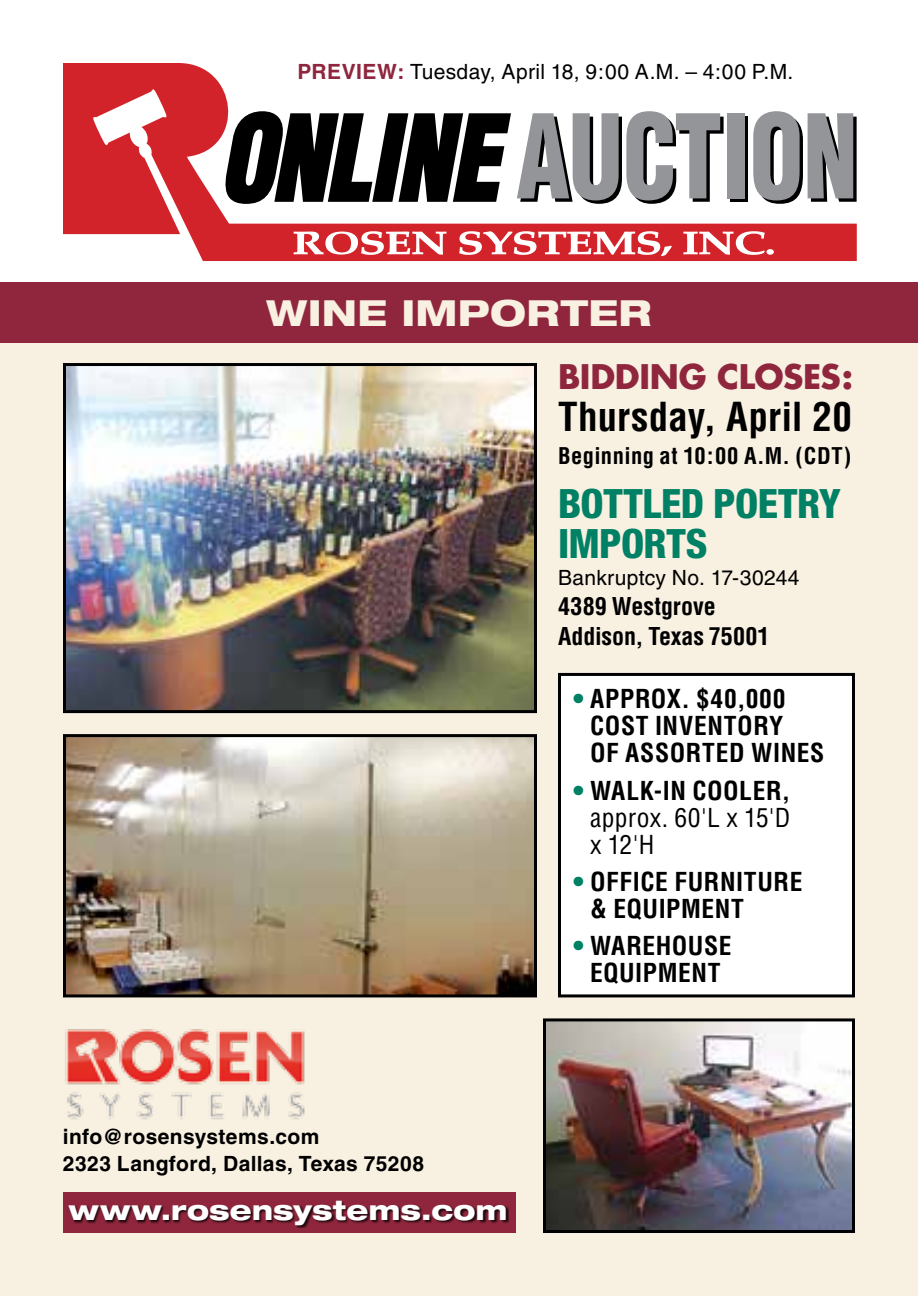
<style>
.page{position:relative;width:918px;height:1296px;background:#fff}
.page>*{position:absolute;margin:0;border:0;box-sizing:border-box;transform-origin:0 0}
.t1{font:800 condensed 40.5px/39.6px "Helvetica Neue";letter-spacing:-.015em;color:#008064}
.t2{font:700 condensed 39px "Helvetica";letter-spacing:.005em;color:#000}
.t3{font:800 expanded 36px "Helvetica Neue";letter-spacing:.01em;color:#f8f0e1}
.t4{font:700 33px "Futura";letter-spacing:-.01em;color:#8f263d}
.t5{font:800 expanded 27px "Helvetica Neue";letter-spacing:.01em;color:#fff}
.t6{font:700 condensed 25.5px/27px "Helvetica";letter-spacing:.02em;color:#000}
.t7{font:condensed 25.5px/27px "Helvetica";letter-spacing:.01em;color:#000;text-align:justify}
.t8{font:700 condensed 24px/30px "Helvetica";color:#000}
.t9{font:700 condensed 22.5px "Helvetica";letter-spacing:.025em;color:#000}
.t10{font:21px "Helvetica";letter-spacing:.02em;color:#000}
.t11{font:700 21px/27px "Helvetica";letter-spacing:.02em;color:#000}
.s1{font-weight:700;color:#8f263d}
.s2{color:#008064}
.s3{font-weight:700;color:#008064}
.s4{font-weight:700}
</style>
<div class="page">
<div style="left:0;top:282px;width:918px;height:1014px;background:#f8f0e1"></div>
<svg style="left:63px;top:63px;width:794px;height:198px"></svg>
<svg style="left:294px;top:231px;width:153px;height:24px"></svg>
<svg style="left:459px;top:231px;width:213px;height:25px"></svg>
<svg style="left:683px;top:231px;width:91px;height:24px"></svg>
<svg style="left:224px;top:111px;width:287px;height:93px"></svg>
<svg style="left:517px;top:111px;width:207px;height:93px"></svg>
<div style="left:727px;top:113px;width:17px;height:85px;background:#939598"></div>
<svg style="left:753px;top:111px;width:104px;height:93px"></svg>
<img style="left:65px;top:1029px;width:240px;height:90px">
<div style="left:0;top:282px;width:918px;height:60px;background:#8f263d"></div>
<img style="left:67px;top:367px;width:466px;height:342px">
<div style="left:63px;top:363px;width:474px;height:350px;border:3px solid #000"></div>
<img style="left:67px;top:738px;width:466px;height:255px">
<div style="left:63px;top:734px;width:474px;height:263px;border:3px solid #000"></div>
<img style="left:547px;top:1022px;width:304px;height:207px">
<div style="left:543px;top:1018px;width:312px;height:215px;border:3px solid #000"></div>
<div style="left:560px;top:674px;width:294px;height:322px;background:#fff"></div>
<div style="left:558px;top:673px;width:297px;height:324px;border:3px solid #000"></div>
<div style="left:63px;top:1193px;width:453px;height:40px;background:#8f263d"></div>
<div style="left:68px;top:1201px;width:441px;height:27px;background:#000;opacity:.75"></div>
<p class="t10" style="left:297px;top:60px;width:497px"><span class="s1">PREVIEW:</span> Tuesday, April 18, 9:00 A.M. – 4:00 P.M.</p>
<h3 class="t3" style="left:266px;top:291px;width:387px">WINE IMPORTER</h3>
<p class="t4" style="left:558px;top:355px;width:297px">BIDDING CLOSES:</p>
<h2 class="t2" style="left:558px;top:393px;width:295px">Thursday, April 20</h2>
<p class="t9" style="left:558px;top:442px;width:295px">Beginning at 10:00 A.M. (CDT)</p>
<h1 class="t1" style="left:558px;top:483px;width:284px">BOTTLED POETRY<br>IMPORTS</h1>
<p class="t10" style="left:558px;top:565px;width:243px">Bankruptcy No. 17-30244</p>
<p class="t8" style="left:558px;top:591px;width:213px">4389 Westgrove<br>Addison, Texas 75001</p>
<p class="t6" style="left:590px;top:685px;width:236px;text-indent:-17px"><span class="s2">•</span> APPROX. $40,000<br>COST INVENTORY<br>OF ASSORTED WINES</p>
<p class="t7" style="left:590px;top:777px;width:202px;text-indent:-17px"><span class="s3">•</span> <span class="s4">WALK-IN COOLER, </span>approx. 60'L x 15'D x 12'H</p>
<p class="t6" style="left:590px;top:868px;width:214px;text-indent:-17px"><span class="s2">•</span> OFFICE FURNITURE &amp; EQUIPMENT</p>
<p class="t6" style="left:573px;top:933px;width:160px;text-align:center"><span class="s2">•</span> WAREHOUSE<br>EQUIPMENT</p>
<p class="t11" style="left:63px;top:1123px;width:363px">info@rosensystems.com<br>2323 Langford, Dallas, Texas 75208</p>
<p class="t5" style="left:69px;top:1193px;width:440px">www.rosensystems.com</p>
</div>
